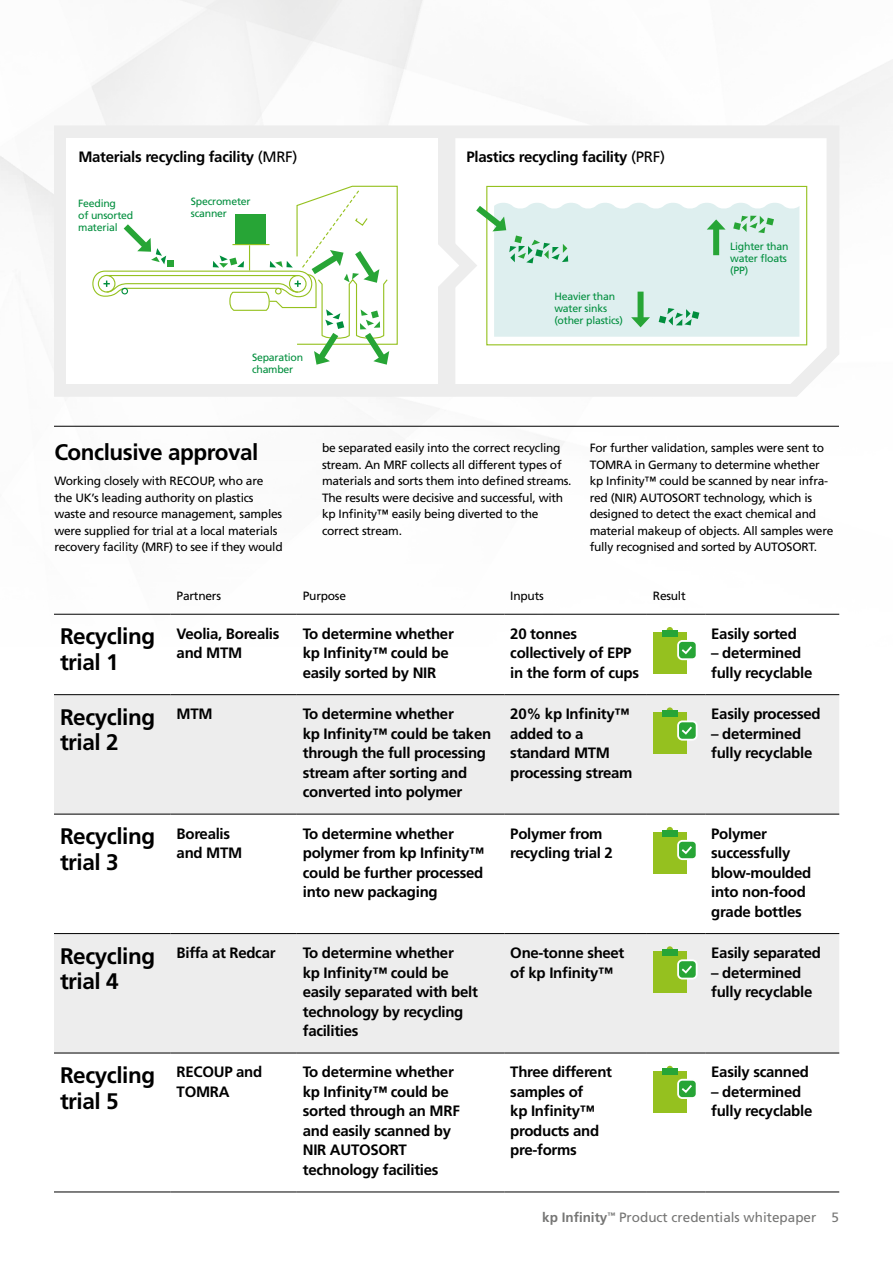
<style>
.page{position:relative;width:893px;height:1263px;background:#fff}
.page>*{position:absolute;margin:0;border:0;box-sizing:border-box;transform-origin:0 0}
.t1{font:700 22.5px/25.5px "Frutiger";letter-spacing:-.02em;color:#000}
.t2{font:700 15px/19.5px "Frutiger";letter-spacing:-.02em;color:#000}
.t3{font:13.5px "Frutiger";color:#767675}
.t4{font:12px/16.5px "Frutiger";letter-spacing:-.02em;color:#000}
.t5{font:10.5px/12px "Frutiger";letter-spacing:-.02em;color:#008e3d}
.s1{font-weight:400}
.s2{font-weight:700}
</style>
<div class="page">
<svg style="left:54px;top:695px;width:785px;height:358px;fill:#ededed"></svg>
<hr style="left:54px;top:614px;width:117px;height:1px;background:#000">
<hr style="left:171px;top:614px;width:126px;height:1px;background:#000">
<hr style="left:297px;top:614px;width:207px;height:1px;background:#000">
<hr style="left:504px;top:614px;width:143px;height:1px;background:#000">
<hr style="left:647px;top:614px;width:58px;height:1px;background:#000">
<hr style="left:705px;top:614px;width:134px;height:1px;background:#000">
<hr style="left:54px;top:694px;width:117px;height:1px;background:#000">
<hr style="left:171px;top:694px;width:126px;height:1px;background:#000">
<hr style="left:297px;top:694px;width:207px;height:1px;background:#000">
<hr style="left:504px;top:694px;width:143px;height:1px;background:#000">
<hr style="left:647px;top:694px;width:58px;height:1px;background:#000">
<hr style="left:705px;top:694px;width:134px;height:1px;background:#000">
<hr style="left:54px;top:814px;width:117px;height:1px;background:#000">
<hr style="left:171px;top:814px;width:126px;height:1px;background:#000">
<hr style="left:297px;top:814px;width:207px;height:1px;background:#000">
<hr style="left:504px;top:814px;width:143px;height:1px;background:#000">
<hr style="left:647px;top:814px;width:58px;height:1px;background:#000">
<hr style="left:705px;top:814px;width:134px;height:1px;background:#000">
<hr style="left:54px;top:933px;width:117px;height:1px;background:#000">
<hr style="left:171px;top:933px;width:126px;height:1px;background:#000">
<hr style="left:297px;top:933px;width:207px;height:1px;background:#000">
<hr style="left:504px;top:933px;width:143px;height:1px;background:#000">
<hr style="left:647px;top:933px;width:58px;height:1px;background:#000">
<hr style="left:705px;top:933px;width:134px;height:1px;background:#000">
<hr style="left:54px;top:1053px;width:117px;height:1px;background:#000">
<hr style="left:171px;top:1053px;width:126px;height:1px;background:#000">
<hr style="left:297px;top:1053px;width:207px;height:1px;background:#000">
<hr style="left:504px;top:1053px;width:143px;height:1px;background:#000">
<hr style="left:647px;top:1053px;width:58px;height:1px;background:#000">
<hr style="left:705px;top:1053px;width:134px;height:1px;background:#000">
<hr style="left:54px;top:1191px;width:117px;height:1px;background:#000">
<hr style="left:171px;top:1191px;width:126px;height:1px;background:#000">
<hr style="left:297px;top:1191px;width:207px;height:1px;background:#000">
<hr style="left:504px;top:1191px;width:143px;height:1px;background:#000">
<hr style="left:647px;top:1191px;width:58px;height:1px;background:#000">
<hr style="left:705px;top:1191px;width:134px;height:1px;background:#000">
<div style="left:653px;top:632px;width:34px;height:41px;background:#95c11f"></div>
<div style="left:678px;top:641px;width:19px;height:18px;background:#27a536;border-radius:4px"></div>
<div style="left:677px;top:640px;width:21px;height:20px;border:2px solid #fff;border-radius:4px"></div>
<svg style="left:662px;top:627px;width:32px;height:34px"></svg>
<div style="left:662px;top:630px;width:15px;height:6px;background:#27a536"></div>
<div style="left:653px;top:712px;width:34px;height:42px;background:#95c11f"></div>
<div style="left:678px;top:721px;width:19px;height:19px;background:#27a536;border-radius:4px"></div>
<div style="left:677px;top:720px;width:21px;height:21px;border:2px solid #fff;border-radius:4px"></div>
<svg style="left:677px;top:715px;width:17px;height:29px"></svg>
<div style="left:667px;top:707px;width:6px;height:7px;background:#95c11f;border-radius:50%"></div>
<div style="left:662px;top:710px;width:15px;height:7px;background:#27a536"></div>
<div style="left:653px;top:832px;width:34px;height:41px;background:#95c11f"></div>
<div style="left:678px;top:841px;width:19px;height:18px;background:#27a536;border-radius:4px"></div>
<div style="left:677px;top:840px;width:21px;height:20px;border:2px solid #fff;border-radius:4px"></div>
<svg style="left:657px;top:827px;width:37px;height:37px"></svg>
<div style="left:662px;top:830px;width:15px;height:6px;background:#27a536"></div>
<div style="left:653px;top:951px;width:34px;height:42px;background:#95c11f"></div>
<div style="left:678px;top:960px;width:19px;height:18px;background:#27a536;border-radius:4px"></div>
<div style="left:677px;top:959px;width:21px;height:20px;border:2px solid #fff;border-radius:4px"></div>
<svg style="left:657px;top:946px;width:37px;height:37px"></svg>
<div style="left:662px;top:949px;width:15px;height:6px;background:#27a536"></div>
<div style="left:653px;top:1071px;width:34px;height:41px;background:#95c11f"></div>
<div style="left:678px;top:1080px;width:19px;height:18px;background:#27a536;border-radius:4px"></div>
<div style="left:677px;top:1079px;width:21px;height:20px;border:2px solid #fff;border-radius:4px"></div>
<svg style="left:662px;top:1066px;width:32px;height:33px"></svg>
<div style="left:662px;top:1069px;width:15px;height:6px;background:#27a536"></div>
<hr style="left:54px;top:426px;width:785px;height:1px;background:#000">
<div style="left:54px;top:125px;width:785px;height:272px;background:#ededed"></div>
<svg style="left:455px;top:138px;width:372px;height:246px"></svg>
<div style="left:67px;top:138px;width:371px;height:246px;background:#fff"></div>
<svg style="left:92px;top:185px;width:707px;height:182px"></svg>
<p class="t2" style="left:78px;top:146px;width:221px">Materials recycling facility <span class="s1">(MRF)</span></p>
<p class="t2" style="left:466px;top:146px;width:200px">Plastics recycling facility <span class="s1">(PRF)</span></p>
<p class="t5" style="left:78px;top:197px;width:57px">Feeding<br>of unsorted material</p>
<p class="t5" style="left:191px;top:195px;width:61px">Specrometer scanner</p>
<p class="t5" style="left:252px;top:351px;width:53px">Separation chamber</p>
<p class="t5" style="left:554px;top:290px;width:70px">Heavier than water sinks (other plastics)</p>
<p class="t5" style="left:730px;top:240px;width:60px">Lighter than water floats (PP)</p>
<h1 class="t1" style="left:54px;top:439px;width:206px">Conclusive approval</h1>
<p class="t4" style="left:54px;top:473px;width:230px">Working closely with RECOUP, who are the UK’s leading authority on plastics waste and resource management, samples were supplied for trial at a local materials recovery facility (MRF) to see if they would</p>
<p class="t4" style="left:322px;top:440px;width:251px">be separated easily into the correct recycling stream. An MRF collects all different types of materials and sorts them into defined streams.<br>The results were decisive and successful, with kp Infinity™ easily being diverted to the correct stream.</p>
<p class="t4" style="left:590px;top:440px;width:245px">For further validation, samples were sent to TOMRA in Germany to determine whether kp Infinity™ could be scanned by near infra&shy;red (NIR) AUTOSORT technology, which is designed to detect the exact chemical and material makeup of objects. All samples were fully recognised and sorted by AUTOSORT.</p>
<p class="t4" style="left:177px;top:587px;width:46px">Partners</p>
<p class="t4" style="left:303px;top:587px;width:45px">Purpose</p>
<p class="t4" style="left:510px;top:587px;width:35px">Inputs</p>
<p class="t4" style="left:653px;top:587px;width:34px">Result</p>
<h1 class="t1" style="left:60px;top:624px;width:97px">Recycling trial 1</h1>
<p class="t2" style="left:177px;top:623px;width:104px">Veolia, Borealis and MTM</p>
<p class="t2" style="left:303px;top:623px;width:153px">To determine whether kp Infinity™ could be easily sorted by NIR</p>
<p class="t2" style="left:510px;top:623px;width:130px">20 tonnes collectively of EPP in the form of cups</p>
<p class="t2" style="left:711px;top:623px;width:87px">Easily sorted</p>
<p class="t2" style="left:711px;top:643px;width:103px">– determined fully recyclable</p>
<h1 class="t1" style="left:60px;top:704px;width:97px">Recycling trial 2</h1>
<p class="t2" style="left:177px;top:704px;width:38px">MTM</p>
<p class="t2" style="left:303px;top:704px;width:190px">To determine whether<br>kp Infinity™ could be taken through the full processing stream after sorting and converted into polymer</p>
<p class="t2" style="left:510px;top:704px;width:124px">20% kp Infinity™ added to a standard MTM processing stream</p>
<p class="t2" style="left:711px;top:704px;width:111px">Easily processed</p>
<p class="t2" style="left:711px;top:723px;width:103px">– determined fully recyclable</p>
<h1 class="t1" style="left:60px;top:824px;width:97px">Recycling trial 3</h1>
<p class="t2" style="left:177px;top:823px;width:67px">Borealis and MTM</p>
<p class="t2" style="left:303px;top:823px;width:183px">To determine whether polymer from kp Infinity™ could be further processed into new packaging</p>
<p class="t2" style="left:510px;top:823px;width:104px">Polymer from recycling trial 2</p>
<p class="t2" style="left:711px;top:823px;width:102px">Polymer successfully blow-moulded into non-food grade bottles</p>
<h1 class="t1" style="left:60px;top:943px;width:97px">Recycling trial 4</h1>
<p class="t2" style="left:177px;top:943px;width:100px">Biffa at Redcar</p>
<p class="t2" style="left:303px;top:943px;width:177px">To determine whether<br>kp Infinity™ could be easily separated with belt technology by recycling facilities</p>
<p class="t2" style="left:510px;top:943px;width:116px">One-tonne sheet of kp Infinity™</p>
<p class="t2" style="left:711px;top:943px;width:111px">Easily separated</p>
<p class="t2" style="left:711px;top:962px;width:103px">– determined fully recyclable</p>
<h1 class="t1" style="left:60px;top:1062px;width:97px">Recycling trial 5</h1>
<p class="t2" style="left:177px;top:1062px;width:87px">RECOUP and<br>TOMRA</p>
<p class="t2" style="left:303px;top:1062px;width:159px">To determine whether kp Infinity™ could be sorted through an MRF and easily scanned by<br>NIR AUTOSORT technology facilities</p>
<p class="t2" style="left:510px;top:1062px;width:103px">Three different samples of<br>kp Infinity™ products and pre-forms</p>
<p class="t2" style="left:711px;top:1062px;width:99px">Easily scanned</p>
<p class="t2" style="left:711px;top:1082px;width:103px">– determined fully recyclable</p>
<p class="t3" style="left:542px;top:1210px;width:298px"><span class="s2">kp Infinity</span><sup>™</sup> Product credentials whitepaper 5</p>
</div>
